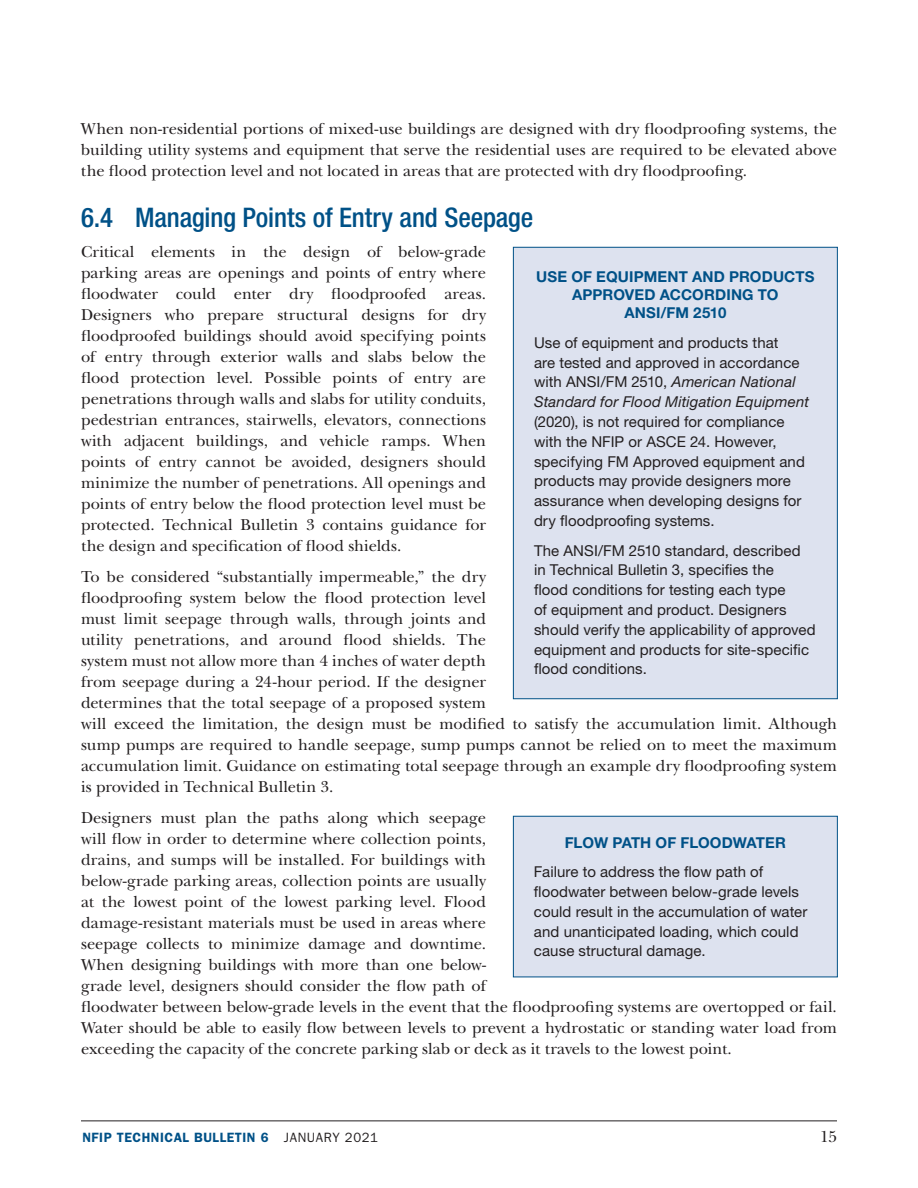
<style>
.page{position:relative;width:918px;height:1188px;background:#fff}
.page>*{position:absolute;margin:0;border:0;box-sizing:border-box;transform-origin:0 0}
.t1{font:500 condensed 27px "Helvetica Neue LT Std";letter-spacing:-.005em;color:#005187}
.t2{font:16.5px/21px "New Baskerville";color:#231f20;text-align:justify}
.t3{font:15px/19.8px "Helvetica Neue LT Std";letter-spacing:.005em;color:#231f20}
.t4{font:700 15px/18px "Helvetica Neue LT Std";letter-spacing:.01em;color:#005187;text-align:center}
.t5{font:600 13.5px "ITC Franklin Gothic Std";letter-spacing:.04em;color:#005187}
.s1{font-style:italic}
.s2{font-weight:400;color:#231f20}
</style>
<div class="page">
<hr style="left:81px;top:1120px;width:756px;height:1px;background:#231f20">
<div style="left:513px;top:247px;width:324px;height:452px;background:#dde2ef"></div>
<div style="left:513px;top:247px;width:325px;height:452px;border:1px solid #005187"></div>
<div style="left:513px;top:816px;width:324px;height:161px;background:#dde2ef"></div>
<div style="left:513px;top:816px;width:325px;height:161px;border:1px solid #005187"></div>
<p class="t2" style="left:81px;top:118px;width:757px">When non-residential portions of mixed-use buildings are designed with dry floodproofing systems, the building utility systems and equipment that serve the residential uses are required to be elevated above the flood protection level and not located in areas that are protected with dry floodproofing.</p>
<h1 class="t1" style="left:81px;top:201px;width:454px">6.4 Managing Points of Entry and Seepage</h1>
<p class="t2" style="left:81px;top:242px;width:407px">Critical elements in the design of below-grade parking areas are openings and points of entry where floodwater could enter dry floodproofed areas.<br>Designers who prepare structural designs for dry floodproofed buildings should avoid specifying points of entry through exterior walls and slabs below the flood protection level. Possible points of entry are penetrations through walls and slabs for utility conduits, pedestrian entrances, stairwells, elevators, connections with adjacent buildings, and vehicle ramps. When points of entry cannot be avoided, designers should minimize the number of penetrations. All openings and points of entry below the flood protection level must be protected. Technical Bulletin 3 contains guidance for the design and specification of flood shields.</p>
<p class="t2" style="left:81px;top:567px;width:758px;text-align:left">To be considered “substantially impermeable,” the dry<br>floodproofing system below the flood protection level<br>must limit seepage through walls, through joints and<br>utility penetrations, and around flood shields. The<br>system must not allow more than 4 inches of water depth<br>from seepage during a 24-hour period. If the designer<br>determines that the total seepage of a proposed system<br>will exceed the limitation, the design must be modified to satisfy the accumulation limit. Although sump pumps are required to handle seepage, sump pumps cannot be relied on to meet the maximum accumulation limit. Guidance on estimating total seepage through an example dry floodproofing system is provided in Technical Bulletin 3.</p>
<p class="t2" style="left:81px;top:808px;width:757px;text-align:left">Designers must plan the paths along which seepage<br>will flow in order to determine where collection points,<br>drains, and sumps will be installed. For buildings with<br>below-grade parking areas, collection points are usually<br>at the lowest point of the lowest parking level. Flood<br>damage-resistant materials must be used in areas where<br>seepage collects to minimize damage and downtime.<br>When designing buildings with more than one below-<br>grade level, designers should consider the flow path of<br>floodwater between below-grade levels in the event that the floodproofing systems are overtopped or fail.<br>Water should be able to easily flow between levels to prevent a hydrostatic or standing water load from exceeding the capacity of the concrete parking slab or deck as it travels to the lowest point.</p>
<p class="t4" style="left:536px;top:268px;width:280px">USE OF EQUIPMENT AND PRODUCTS<br>APPROVED ACCORDING TO<br>ANSI/FM 2510</p>
<p class="t3" style="left:534px;top:332px;width:277px">Use of equipment and products that<br>are tested and approved in accordance with ANSI/FM 2510, <span class="s1">American National Standard for Flood Mitigation Equipment</span></p>
<p class="t3" style="left:534px;top:412px;width:272px">(2020), is not required for compliance with the NFIP or ASCE 24. However, specifying FM Approved equipment and products may provide designers more assurance when developing designs for dry floodproofing systems.</p>
<p class="t3" style="left:534px;top:540px;width:283px">The ANSI/FM 2510 standard, described in Technical Bulletin 3, specifies the<br>flood conditions for testing each type<br>of equipment and product. Designers should verify the applicability of approved equipment and products for site-specific flood conditions.</p>
<p class="t4" style="left:565px;top:833px;width:223px">FLOW PATH OF FLOODWATER</p>
<p class="t3" style="left:534px;top:862px;width:275px">Failure to address the flow path of floodwater between below-grade levels could result in the accumulation of water and unanticipated loading, which could cause structural damage.</p>
<p class="t5" style="left:82px;top:1129px;width:297px">NFIP TECHNICAL BULLETIN 6 <span class="s2">JANUARY 2021</span></p>
<p class="t2" style="left:820px;top:1126px;width:18px">15</p>
</div>
